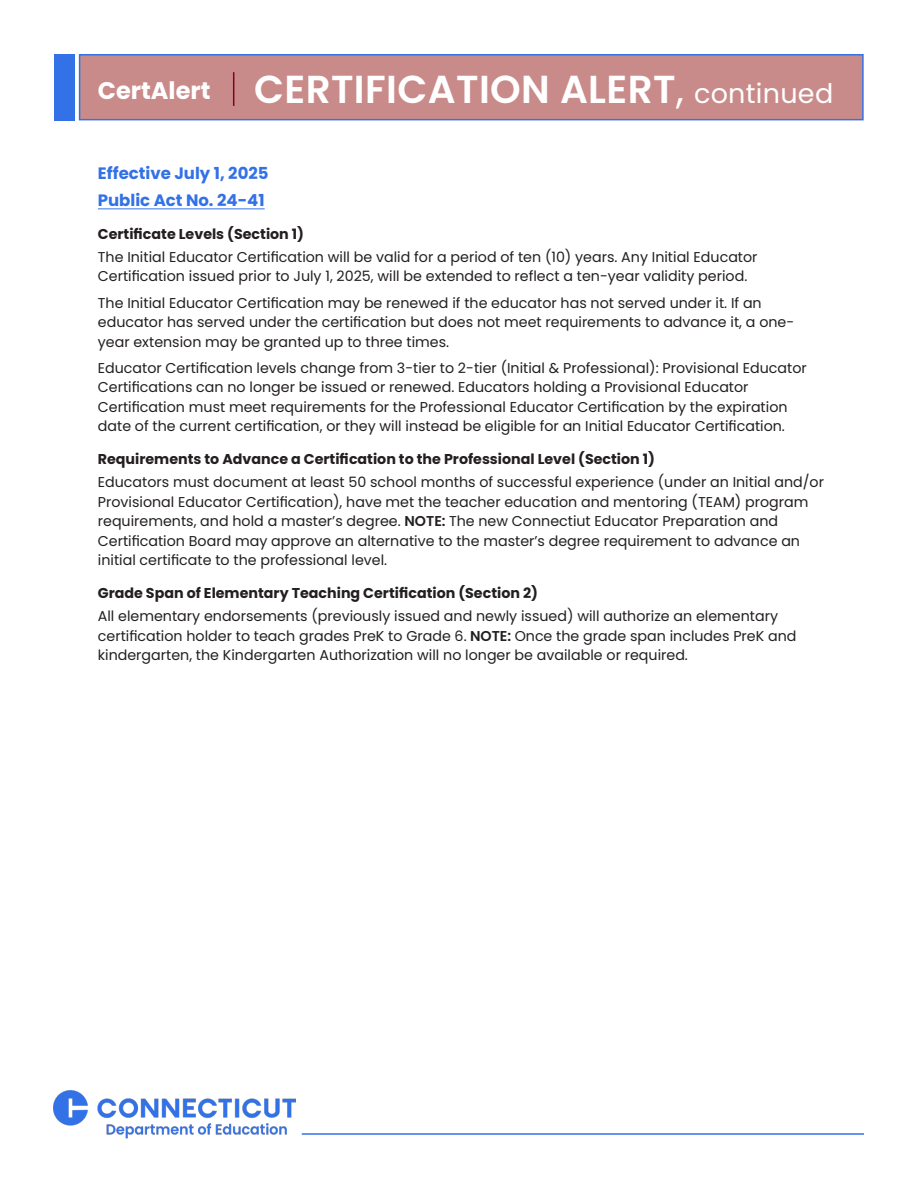
<style>
.page{position:relative;width:918px;height:1188px;background:#fff}
.page>*{position:absolute;margin:0;border:0;box-sizing:border-box;transform-origin:0 0}
.t1{font:600 39px "Poppins";letter-spacing:.01em;color:#fff}
.t2{font:700 24px "Poppins";color:#fff}
.No_Spacing{font:700 16.5px "Poppins";color:#3371e7}
.t3{font:14.25px/19.5px "Poppins";color:#231f20}
.t4{font:700 14.25px "Poppins";color:#231f20}
.s1{font-weight:400}
.s2{font-weight:400;font-size:27px}
.s3{font-weight:600}
</style>
<div class="page">
<div style="left:79px;top:54px;width:785px;height:66px;background:#c98b8a;border:2px solid #3371e7"></div>
<div style="left:54px;top:54px;width:21px;height:66px;background:#3371e7"></div>
<hr style="left:233px;top:72px;width:1px;height:34px;background:#820123">
<hr style="left:302px;top:1133px;width:562px;height:2px;background:#3371e7">
<hr style="left:98px;top:208px;width:167px;height:1px;background:#3371e7">
<img style="left:54px;top:1091px;width:241px;height:48px">
<p class="t2" style="left:98px;top:77px;width:114px">CertAlert</p>
<p class="t1" style="left:254px;top:67px;width:581px">CERTIFICATION ALERT<span class="s1">,</span> <span class="s2">continued</span></p>
<p class="No_Spacing" style="left:98px;top:164px;width:172px">Effective July 1, 2025</p>
<p class="No_Spacing" style="left:98px;top:191px;width:168px">Public Act No. 24-41</p>
<p class="t4" style="left:98px;top:226px;width:208px">Certificate Levels (Section 1)</p>
<p class="t3" style="left:98px;top:247px;width:661px">The Initial Educator Certification will be valid for a period of ten (10) years. Any Initial Educator<br>Certification issued prior to July 1, 2025, will be extended to reflect a ten-year validity period.</p>
<p class="t3" style="left:98px;top:293px;width:698px">The Initial Educator Certification may be renewed if the educator has not served under it. If an educator has served under the certification but does not meet requirements to advance it, a one&shy;year extension may be granted up to three times.</p>
<p class="t3" style="left:98px;top:358px;width:710px">Educator Certification levels change from 3-tier to 2-tier (Initial &amp; Professional): Provisional Educator Certifications can no longer be issued or renewed. Educators holding a Provisional Educator Certification must meet requirements for the Professional Educator Certification by the expiration date of the current certification, or they will instead be eligible for an Initial Educator Certification.</p>
<p class="t4" style="left:98px;top:451px;width:559px">Requirements to Advance a Certification to the Professional Level (Section 1)</p>
<p class="t3" style="left:98px;top:473px;width:728px">Educators must document at least 50 school months of successful experience (under an Initial and/or Provisional Educator Certification), have met the teacher education and mentoring (TEAM) program requirements, and hold a master’s degree. <span class="s3">NOTE:</span> The new Connectiut Educator Preparation and Certification Board may approve an alternative to the master’s degree requirement to advance an initial certificate to the professional level.</p>
<p class="t4" style="left:98px;top:585px;width:442px">Grade Span of Elementary Teaching Certification (Section 2)</p>
<p class="t3" style="left:98px;top:607px;width:700px">All elementary endorsements (previously issued and newly issued) will authorize an elementary certification holder to teach grades PreK to Grade 6. <span class="s3">NOTE:</span> Once the grade span includes PreK and kindergarten, the Kindergarten Authorization will no longer be available or required.</p>
</div>
